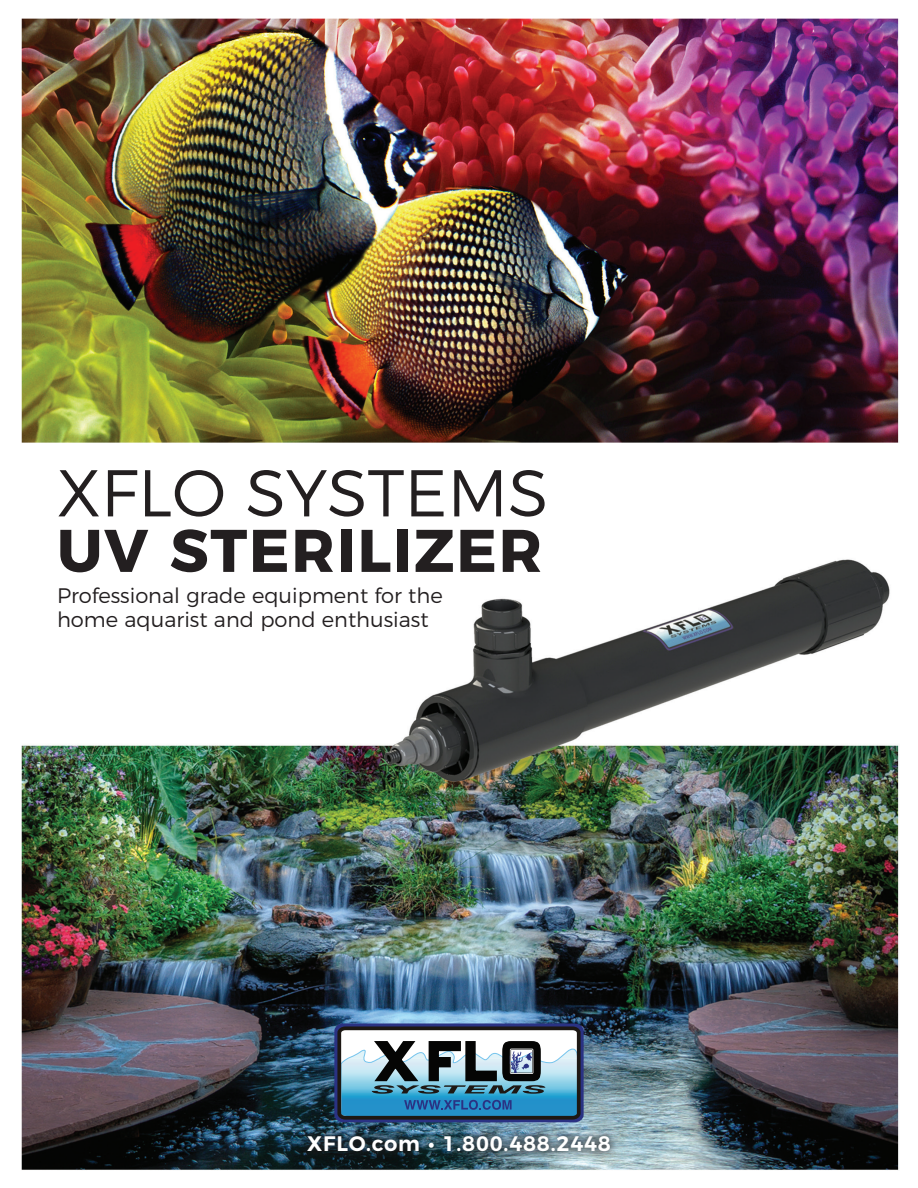
<style>
.page{position:relative;width:918px;height:1188px;background:#fff}
.page>*{position:absolute;margin:0;border:0;box-sizing:border-box;transform-origin:0 0}
.t1{font:300 66px "Montserrat";color:#231f20}
.t2{font:700 60px "Montserrat";letter-spacing:.03em;color:#231f20}
.t3{font:300 21px "Montserrat";color:#231f20}
.t4{font:600 21px "Montserrat";letter-spacing:.04em;color:#fff}
</style>
<div class="page">
<img style="left:21px;top:18px;width:878px;height:1152px">
<div style="left:299px;top:1126px;width:320px;height:35px;background:#231f20;opacity:.75"></div>
<svg style="left:334px;top:1023px;width:250px;height:99px"></svg>
<p class="t1" style="left:57px;top:441px;width:493px">XFLO SYSTEMS</p>
<p class="t2" style="left:57px;top:501px;width:487px">UV STERILIZER</p>
<p class="t3" style="left:57px;top:579px;width:387px">Professional grade equipment for the</p>
<p class="t3" style="left:57px;top:603px;width:373px">home aquarist and pond enthusiast</p>
<p class="t4" style="left:307px;top:1126px;width:305px">XFLO.com • 1.800.488.2448</p>
</div>
